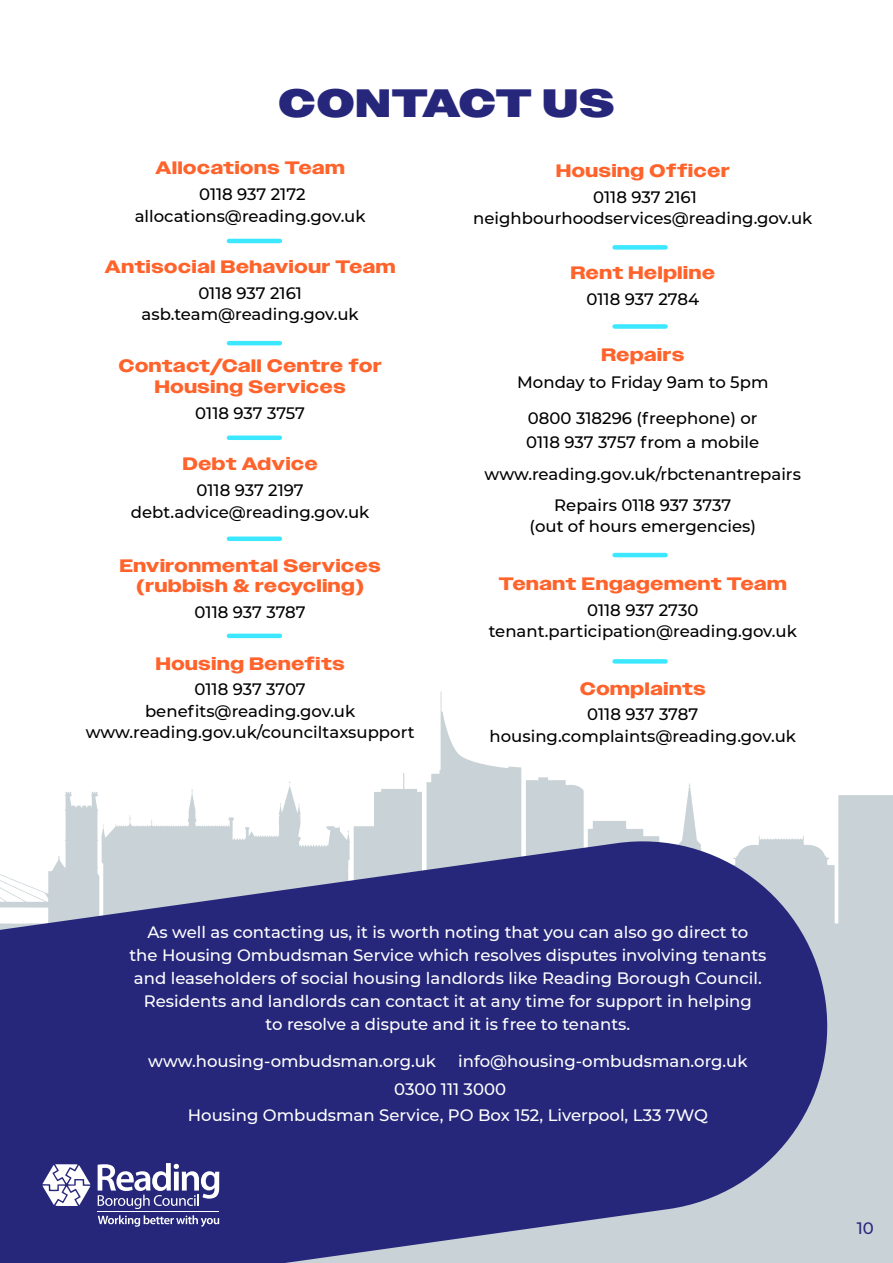
<style>
.page{position:relative;width:893px;height:1263px;background:#fff}
.page>*{position:absolute;margin:0;border:0;box-sizing:border-box;transform-origin:0 0}
.t1{font:900 39.6px "Owners Wide";letter-spacing:.04em;color:#26277b}
.t2{font:700 18px/21px "Owners Wide";letter-spacing:.04em;color:#ff632c;text-align:center}
.t3{font:500 16.5px/21.5px "Montserrat";color:#000;text-align:center}
.t4{font:500 16.5px/23.1px "Montserrat";color:#fff;text-align:center}
.t5{font:500 16.5px "Montserrat";color:#26277b}
</style>
<div class="page">
<svg style="left:65px;top:691px;width:828px;height:572px"></svg>
<hr style="left:229px;top:239px;width:51px;height:4px;background:#3ce8ff">
<div style="left:615px;top:245px;width:51px;height:5px;background:#3ce8ff"></div>
<div style="left:615px;top:324px;width:51px;height:5px;background:#3ce8ff"></div>
<hr style="left:615px;top:553px;width:51px;height:4px;background:#3ce8ff">
<div style="left:615px;top:659px;width:51px;height:5px;background:#3ce8ff"></div>
<hr style="left:229px;top:341px;width:51px;height:4px;background:#3ce8ff">
<div style="left:229px;top:435px;width:51px;height:5px;background:#3ce8ff"></div>
<div style="left:229px;top:536px;width:51px;height:5px;background:#3ce8ff"></div>
<hr style="left:229px;top:634px;width:51px;height:4px;background:#3ce8ff">
<svg style="left:0;top:829px;width:840px;height:434px;background:#4a4c8f"></svg>
<svg style="left:98px;top:1215px;width:121px;height:12px"></svg>
<svg style="left:43px;top:1164px;width:47px;height:42px"></svg>
<svg style="left:98px;top:1163px;width:121px;height:46px"></svg>
<hr style="left:98px;top:1211px;width:121px;height:1px;background:#fff">
<h1 class="t1" style="left:279px;top:80px;width:337px">CONTACT US</h1>
<p class="t2" style="left:155px;top:158px;width:191px">Allocations Team</p>
<p class="t3" style="left:135px;top:183px;width:232px">0118 937 2172 allocations@reading.gov.uk</p>
<p class="t2" style="left:105px;top:257px;width:292px">Antisocial Behaviour Team</p>
<p class="t3" style="left:142px;top:282px;width:219px">0118 937 2161 asb.team@reading.gov.uk</p>
<p class="t2" style="left:119px;top:355px;width:264px">Contact/Call Centre for<br>Housing Services</p>
<p class="t3" style="left:195px;top:401px;width:111px">0118 937 3757</p>
<p class="t2" style="left:183px;top:454px;width:136px">Debt Advice</p>
<p class="t3" style="left:131px;top:479px;width:240px">0118 937 2197 debt.advice@reading.gov.uk</p>
<p class="t2" style="left:120px;top:556px;width:262px;line-height:20.2px">Environmental Services (rubbish &amp; recycling)</p>
<p class="t3" style="left:195px;top:601px;width:113px">0118 937 3787</p>
<p class="t2" style="left:156px;top:653px;width:190px">Housing Benefits</p>
<p class="t3" style="left:86px;top:678px;width:330px">0118 937 3707<br>benefits@reading.gov.uk www.reading.gov.uk/counciltaxsupport</p>
<p class="t2" style="left:556px;top:160px;width:175px">Housing Officer</p>
<p class="t3" style="left:473px;top:185px;width:341px">0118 937 2161 neighbourhoodservices@reading.gov.uk</p>
<p class="t2" style="left:571px;top:263px;width:146px">Rent Helpline</p>
<p class="t3" style="left:587px;top:288px;width:114px">0118 937 2784</p>
<p class="t2" style="left:601px;top:345px;width:84px">Repairs</p>
<p class="t3" style="left:517px;top:364px;width:253px;line-height:35.7px">Monday to Friday 9am to 5pm<br>0800 318296 (freephone) or</p>
<p class="t3" style="left:485px;top:426px;width:318px;line-height:31.5px">0118 937 3757 from a mobile www.reading.gov.uk/rbctenantrepairs<br>Repairs 0118 937 3737</p>
<p class="t3" style="left:529px;top:515px;width:228px">(out of hours emergencies)</p>
<p class="t2" style="left:499px;top:573px;width:290px">Tenant Engagement Team</p>
<p class="t3" style="left:489px;top:598px;width:310px">0118 937 2730 tenant.participation@reading.gov.uk</p>
<p class="t2" style="left:580px;top:678px;width:127px">Complaints</p>
<p class="t3" style="left:489px;top:703px;width:308px">0118 937 3787 housing.complaints@reading.gov.uk</p>
<p class="t4" style="left:129px;top:920px;width:638px">As well as contacting us, it is worth noting that you can also go direct to<br>the Housing Ombudsman Service which resolves disputes involving tenants and leaseholders of social housing landlords like Reading Borough Council.<br>Residents and landlords can contact it at any time for support in helping<br>to resolve a dispute and it is free to tenants.</p>
<p class="t4" style="left:148px;top:1049px;width:289px">www.housing-ombudsman.org.uk</p>
<p class="t4" style="left:458px;top:1049px;width:291px">info@housing-ombudsman.org.uk</p>
<p class="t4" style="left:394px;top:1077px;width:113px">0300 111 3000</p>
<p class="t4" style="left:188px;top:1103px;width:521px">Housing Ombudsman Service, PO Box 152, Liverpool, L33 7WQ</p>
<p class="t5" style="left:857px;top:1217px;width:19px">10</p>
</div>
